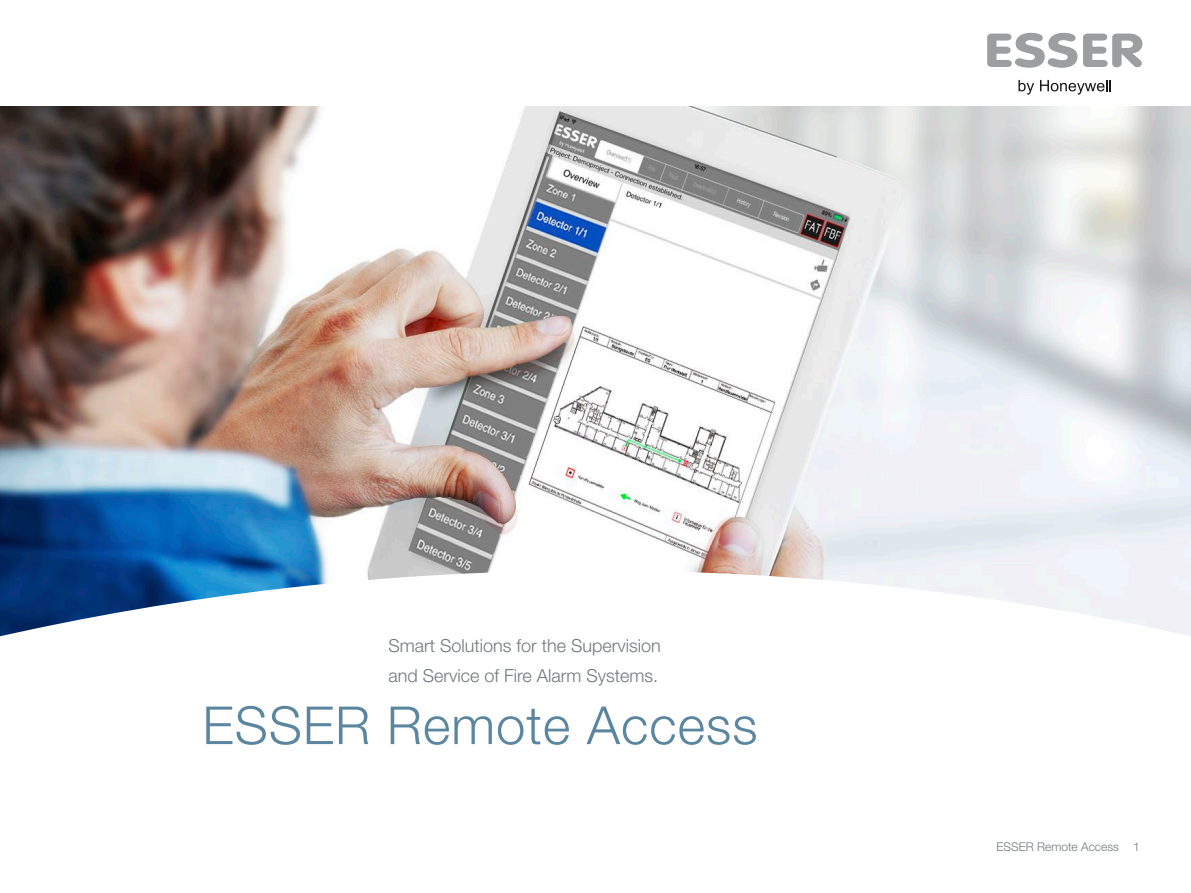
<style>
.page{position:relative;width:1191px;height:893px;background:#fff}
.page>*{position:absolute;margin:0;border:0;box-sizing:border-box;transform-origin:0 0}
.t1{font:300 52.5px "Helvetica Neue LT Std";letter-spacing:.02em;color:#5b869f}
.t2{font:300 18px/30px "Helvetica Neue LT Std";color:#71787d}
.t3{font:300 12px "Helvetica Neue LT Std";color:#71787d}
</style>
<div class="page">
<img style="left:0;top:106px;width:1191px;height:464px">
<svg style="left:0;top:570px;width:1191px;height:67px"></svg>
<svg style="left:1018px;top:80px;width:16px;height:15px"></svg>
<svg style="left:1040px;top:80px;width:71px;height:15px"></svg>
<svg style="left:1083px;top:34px;width:59px;height:34px"></svg>
<svg style="left:987px;top:33px;width:90px;height:35px"></svg>
<p class="t2" style="left:388px;top:630px;width:274px">Smart Solutions for the Supervision and Service of Fire Alarm Systems.</p>
<h1 class="t1" style="left:202px;top:693px;width:556px">ESSER Remote Access</h1>
<p class="t3" style="left:996px;top:839px;width:145px">ESSER Remote Access 1</p>
</div>
